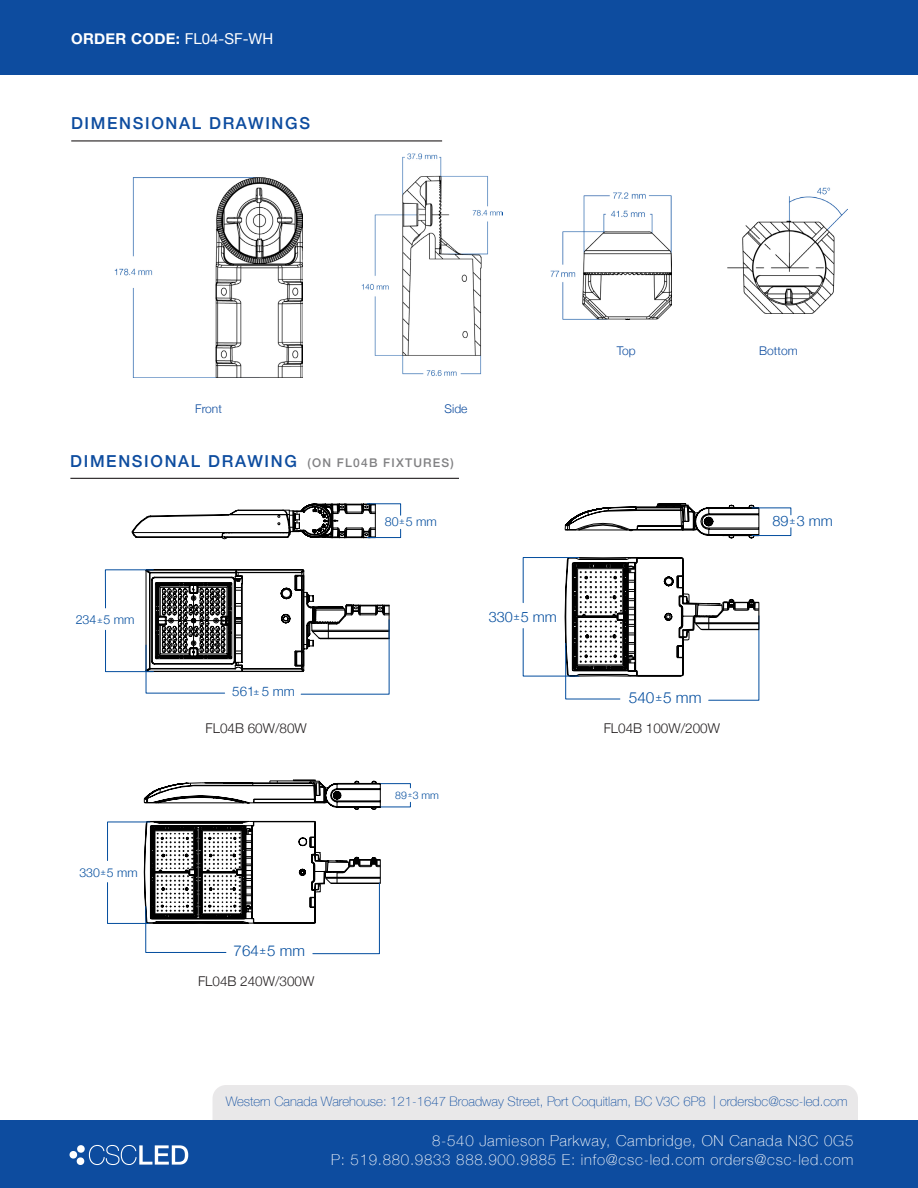
<style>
.page{position:relative;width:918px;height:1188px;background:#fff}
.page>*{position:absolute;margin:0;border:0;box-sizing:border-box;transform-origin:0 0}
.t1{font:500 16.5px "Helvetica Neue";letter-spacing:.1em;color:#0d4c9f}
.t2{font:300 15.45px "Helvetica Neue";color:#034d9e}
.t3{font:300 15.15px "Helvetica Neue";color:#034d9e}
.t4{font:100 15px "Helvetica Neue";letter-spacing:.05em;color:#fff}
.t5{font:700 15px "Helvetica Neue";letter-spacing:.02em;color:#fff}
.t6{font:300 14.4px "Helvetica Neue";color:#034d9e}
.t7{font:300 13.5px "Helvetica Neue";color:#231f20}
.t8{font:300 13.35px "Helvetica Neue";color:#034d9e}
.t9{font:100 13.2px "Helvetica Neue";color:#0d4c9f}
.t10{font:300 12.45px "Helvetica Neue";color:#034d9e}
.t11{font:300 12.3px "Helvetica Neue";color:#034d9e}
.t12{font:300 12px "Helvetica Neue";color:#0d4c9f}
.t13{font:300 10.5px "Helvetica Neue";color:#034d9e}
.t14{font:10.2px "Myriad Pro";color:#034d9e}
.t15{font:10.05px "Myriad Pro";color:#034d9e}
.t16{font:9.6px "Myriad Pro";color:#034d9e}
.t17{font:9px "Myriad Pro";color:#034d9e}
.t18{font:8.85px "Myriad Pro";color:#034d9e}
.t19{font:8.25px "Myriad Pro";color:#034d9e}
.t20{font:6.6px "Myriad Pro";color:#034d9e}
.s1{font-weight:400}
.s2{font-size:12px;color:#818183}
</style>
<div class="page">
<div style="left:0;top:0;width:918px;height:74px;background:#0d4c9f"></div>
<div style="left:213px;top:1085px;width:645px;height:35px;background:#e9e8e9"></div>
<div style="left:0;top:1120px;width:918px;height:68px;background:#0d4c9f"></div>
<svg style="left:89px;top:1145px;width:99px;height:20px"></svg>
<div style="left:77px;top:1145px;width:8px;height:8px;background:#fff;border-radius:4px"></div>
<div style="left:77px;top:1157px;width:7px;height:8px;background:#fff;border-radius:4px"></div>
<div style="left:70px;top:1151px;width:7px;height:8px;background:#fff;border-radius:4px"></div>
<hr style="left:71px;top:140px;width:371px;height:1px;background:#231f20">
<hr style="left:70px;top:478px;width:389px;height:1px;background:#231f20">
<img style="left:362px;top:153px;width:140px;height:223px">
<img style="left:114px;top:178px;width:189px;height:200px">
<img style="left:551px;top:192px;width:120px;height:128px">
<img style="left:727px;top:187px;width:121px;height:126px">
<svg style="left:132px;top:503px;width:269px;height:36px"></svg>
<svg style="left:105px;top:569px;width:285px;height:126px"></svg>
<svg style="left:523px;top:503px;width:269px;height:198px"></svg>
<svg style="left:107px;top:780px;width:304px;height:174px"></svg>
<p class="t5" style="left:71px;top:27px;width:204px">ORDER CODE: <span class="s1">FL04-SF-WH</span></p>
<p class="t1" style="left:71px;top:110px;width:241px">DIMENSIONAL DRAWINGS</p>
<p class="t12" style="left:617px;top:341px;width:20px">Top</p>
<p class="t12" style="left:759px;top:341px;width:40px">Bottom</p>
<p class="t12" style="left:195px;top:399px;width:28px">Front</p>
<p class="t12" style="left:445px;top:399px;width:24px">Side</p>
<p class="t1" style="left:70px;top:448px;width:385px">DIMENSIONAL DRAWING <span class="s2">(ON FL04B FIXTURES)</span></p>
<p class="t10" style="left:385px;top:512px;width:54px">80 5 mm</p>
<p class="t19" style="left:400px;top:517px;width:6px">±</p>
<p class="t6" style="left:773px;top:509px;width:62px">89 3 mm</p>
<p class="t17" style="left:790px;top:515px;width:7px">±</p>
<p class="t10" style="left:76px;top:610px;width:60px">234 5 mm</p>
<p class="t19" style="left:97px;top:615px;width:6px">±</p>
<p class="t6" style="left:489px;top:605px;width:70px">330 5 mm</p>
<p class="t16" style="left:514px;top:611px;width:7px">±</p>
<p class="t8" style="left:232px;top:681px;width:64px">561 5 mm</p>
<p class="t18" style="left:254px;top:686px;width:7px">±</p>
<p class="t2" style="left:629px;top:685px;width:74px">540 5 mm</p>
<p class="t14" style="left:656px;top:691px;width:8px">±</p>
<p class="t7" style="left:206px;top:717px;width:103px">FL04B 60W/80W</p>
<p class="t7" style="left:604px;top:717px;width:118px">FL04B 100W/200W</p>
<p class="t11" style="left:79px;top:863px;width:60px">330 5 mm</p>
<p class="t19" style="left:101px;top:867px;width:6px">±</p>
<p class="t3" style="left:234px;top:939px;width:73px">764 5 mm</p>
<p class="t15" style="left:260px;top:944px;width:7px">±</p>
<p class="t7" style="left:198px;top:970px;width:118px">FL04B 240W/300W</p>
<p class="t13" style="left:395px;top:787px;width:45px">89 3 mm</p>
<p class="t20" style="left:408px;top:791px;width:5px">±</p>
<p class="t9" style="left:226px;top:1092px;width:623px">Western Canada Warehouse: 121-1647 Broadway Street, Port Coquitlam, BC V3C 6P8 | ordersbc@csc-led.com</p>
<p class="t4" style="left:432px;top:1129px;width:423px">8-540 Jamieson Parkway, Cambridge, ON Canada N3C 0G5</p>
<p class="t4" style="left:331px;top:1148px;width:524px">P: 519.880.9833 888.900.9885 E: info@csc-led.com orders@csc-led.com</p>
</div>
